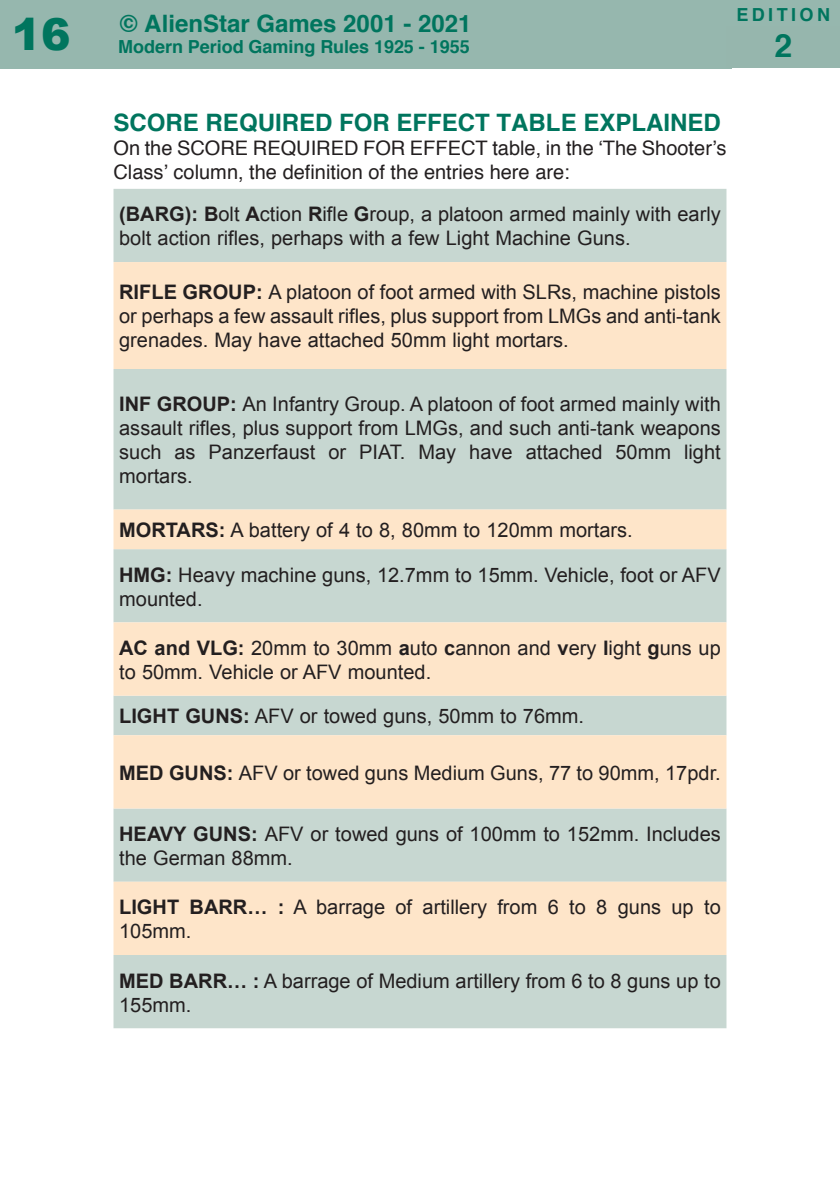
<style>
.page{position:relative;width:840px;height:1191px;background:#fff}
.page>*{position:absolute;margin:0;border:0;box-sizing:border-box;transform-origin:0 0}
.t1{font:900 44px "Arial";color:#00755e}
.t2{font:700 32px "Helvetica";color:#00755e}
.t3{font:700 24px "Helvetica";color:#00755e}
.t4{font:20px/24px "Arial";color:#231f20}
.t5{font:20px/24px "Helvetica";color:#231f20}
.t6{font:700 18px "Helvetica";letter-spacing:-.005em;color:#00755e}
.t7{font:700 18px "Helvetica";letter-spacing:.19em;color:#00755e}
.s1{font-weight:700}
</style>
<div class="page">
<div style="left:0;top:0;width:82px;height:68px;background:#96b7ae"></div>
<div style="left:77px;top:0;width:654px;height:68px;background:#96b7ae"></div>
<div style="left:726px;top:0;width:113px;height:28px;background:#96b7ae"></div>
<div style="left:726px;top:26px;width:113px;height:42px;background:#96b6ad"></div>
<div style="left:113px;top:189px;width:613px;height:839px;background:#c7d7d1"></div>
<svg style="left:113px;top:262px;width:613px;height:693px;background:#e4decc"></svg>
<h1 class="t1" style="left:12px;top:18px;width:60px">16</h1>
<p class="t7" style="left:736px;top:7px;width:95px">EDITION</p>
<p class="t3" style="left:120px;top:14px;width:353px">© AlienStar Games 2001 - 2021</p>
<p class="t6" style="left:118px;top:40px;width:353px">Modern Period Gaming Rules 1925 - 1955</p>
<h2 class="t2" style="left:773px;top:33px;width:19px">2</h2>
<p class="t3" style="left:113px;top:113px;width:608px">SCORE REQUIRED FOR EFFECT TABLE EXPLAINED</p>
<p class="t5" style="left:113px;top:137px;width:614px">On the SCORE REQUIRED FOR EFFECT table, in the ‘The Shooter’s<br>Class’ column, the definition of the entries here are:</p>
<p class="t4" style="left:119px;top:204px;width:602px"><span class="s1">(BARG): B</span>olt <span class="s1">A</span>ction <span class="s1">R</span>ifle <span class="s1">G</span>roup, a platoon armed mainly with early bolt action rifles, perhaps with a few Light Machine Guns.</p>
<p class="t4" style="left:119px;top:282px;width:602px;text-align:justify"><span class="s1">RIFLE GROUP:</span> A platoon of foot armed with SLRs, machine pistols or perhaps a few assault rifles, plus support from LMGs and anti-tank grenades. May have attached 50mm light mortars.</p>
<p class="t4" style="left:119px;top:394px;width:602px;text-align:justify"><span class="s1">INF GROUP:</span> An Infantry Group. A platoon of foot armed mainly with assault rifles, plus support from LMGs, and such anti-tank weapons such as Panzerfaust or PIAT. May have attached 50mm light mortars.</p>
<p class="t4" style="left:119px;top:520px;width:515px"><span class="s1">MORTARS:</span> A battery of 4 to 8, 80mm to 120mm mortars.</p>
<p class="t4" style="left:119px;top:564px;width:602px"><span class="s1">HMG:</span> Heavy machine guns, 12.7mm to 15mm. Vehicle, foot or AFV mounted.</p>
<p class="t4" style="left:119px;top:637px;width:602px"><span class="s1">AC and VLG:</span> 20mm to 30mm <span class="s1">a</span>uto <span class="s1">c</span>annon and <span class="s1">v</span>ery <span class="s1">l</span>ight <span class="s1">g</span>uns up to 50mm. Vehicle or AFV mounted.</p>
<p class="t4" style="left:119px;top:706px;width:466px"><span class="s1">LIGHT GUNS:</span> AFV or towed guns, 50mm to 76mm.</p>
<p class="t4" style="left:119px;top:762px;width:602px"><span class="s1">MED GUNS:</span> AFV or towed guns Medium Guns, 77 to 90mm, 17pdr.</p>
<p class="t4" style="left:119px;top:824px;width:602px"><span class="s1">HEAVY GUNS:</span> AFV or towed guns of 100mm to 152mm. Includes the German 88mm.</p>
<p class="t4" style="left:119px;top:897px;width:602px"><span class="s1">LIGHT BARR… :</span> A barrage of artillery from 6 to 8 guns up to<br>105mm.</p>
<p class="t4" style="left:119px;top:970px;width:602px"><span class="s1">MED BARR… :</span> A barrage of Medium artillery from 6 to 8 guns up to<br>155mm.</p>
</div>
